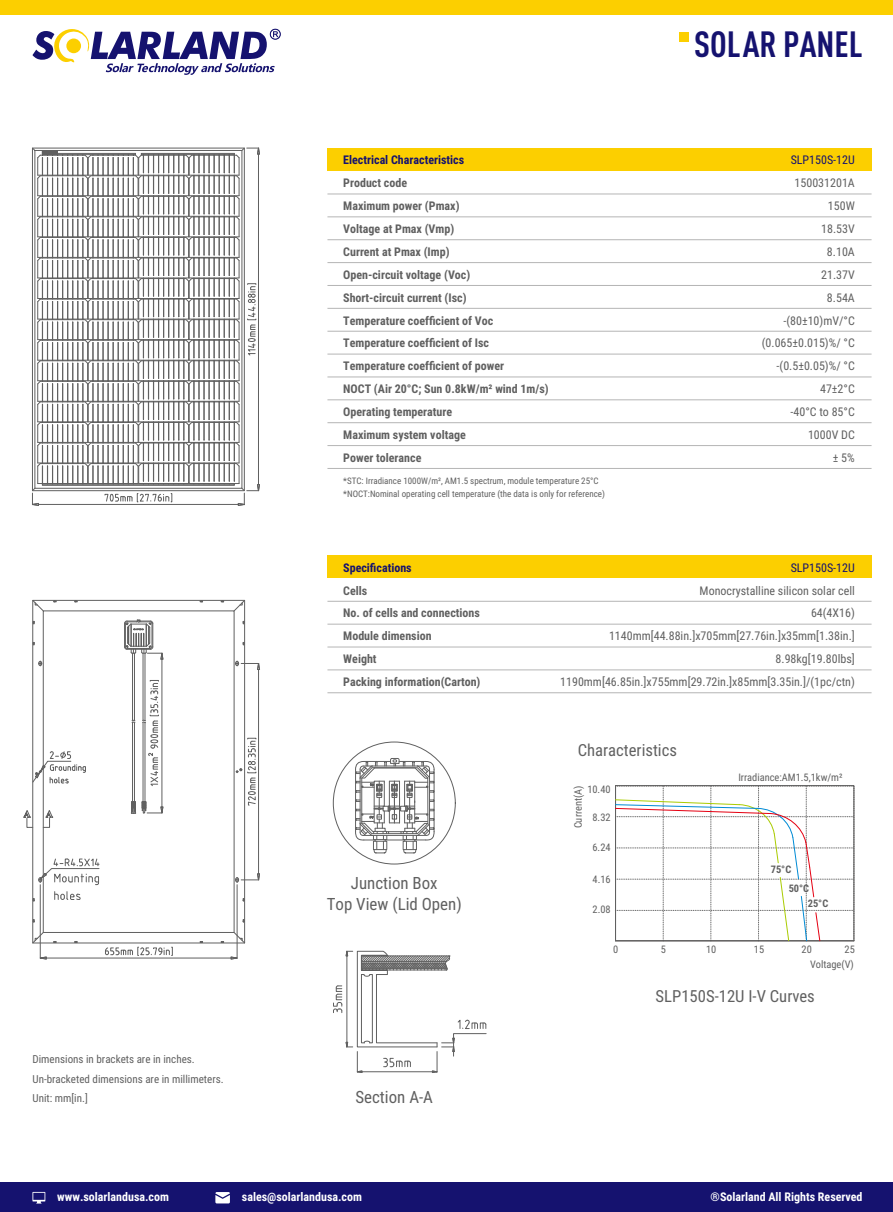
<style>
.page{position:relative;width:893px;height:1212px;background:#fff}
.page>*{position:absolute;margin:0;border:0;box-sizing:border-box;transform-origin:0 0}
.t1{font:700 36px "DIN Cond";color:#15126f}
.t2{font:16.95px/20.2px "Roboto Condensed";color:#606060;text-align:center}
.t3{font:16.65px "Roboto Condensed";color:#606060}
.t4{font:700 12px/22.8px "Roboto Condensed";color:#606060}
.t5{font:12px/22.8px "Roboto Condensed";color:#606060;text-align:right}
.t6{font:700 12px "Roboto Condensed";color:#fff}
.t7{font:700 12px "Roboto Condensed";color:#15126f}
.t8{font:12px "Roboto Condensed";color:#15126f}
.t9{font:11.1px/19.2px "Roboto Condensed";color:#606060}
.t10{font:10.35px "Roboto Condensed";color:#606060}
.t11{font:700 10.35px/18.9px "Roboto Condensed";color:#606060}
.t12{font:9px/13.5px "Roboto Condensed";color:#606060}
</style>
<div class="page">
<div style="left:0;top:1182px;width:893px;height:30px;background:#15126f"></div>
<svg style="left:32px;top:1192px;width:13px;height:11px"></svg>
<svg style="left:215px;top:1192px;width:15px;height:11px"></svg>
<div style="left:327px;top:148px;width:545px;height:23px;background:#fccf00"></div>
<hr style="left:327px;top:194px;width:544px;height:1px;background:#b5b5b5">
<hr style="left:327px;top:217px;width:544px;height:1px;background:#b5b5b5">
<hr style="left:327px;top:239px;width:544px;height:1px;background:#b5b5b5">
<hr style="left:327px;top:262px;width:544px;height:1px;background:#b5b5b5">
<hr style="left:327px;top:285px;width:544px;height:1px;background:#b5b5b5">
<hr style="left:327px;top:308px;width:544px;height:1px;background:#b5b5b5">
<hr style="left:327px;top:331px;width:544px;height:1px;background:#b5b5b5">
<hr style="left:327px;top:354px;width:544px;height:1px;background:#b5b5b5">
<hr style="left:327px;top:377px;width:544px;height:1px;background:#b5b5b5">
<hr style="left:327px;top:400px;width:544px;height:1px;background:#b5b5b5">
<hr style="left:327px;top:422px;width:544px;height:1px;background:#b5b5b5">
<hr style="left:327px;top:445px;width:544px;height:1px;background:#b5b5b5">
<hr style="left:327px;top:468px;width:544px;height:1px;background:#b5b5b5">
<div style="left:327px;top:555px;width:545px;height:23px;background:#fccf00"></div>
<hr style="left:327px;top:601px;width:544px;height:1px;background:#b5b5b5">
<hr style="left:327px;top:624px;width:544px;height:1px;background:#b5b5b5">
<hr style="left:327px;top:647px;width:544px;height:1px;background:#b5b5b5">
<hr style="left:327px;top:670px;width:544px;height:1px;background:#b5b5b5">
<hr style="left:327px;top:692px;width:544px;height:1px;background:#b5b5b5">
<svg style="left:32px;top:28px;width:249px;height:47px"></svg>
<div style="left:0;top:0;width:893px;height:15px;background:#fccf00"></div>
<div style="left:679px;top:32px;width:9px;height:9px;background:#fccf00"></div>
<svg style="left:355px;top:758px;width:80px;height:95px"></svg>
<svg style="left:333px;top:950px;width:154px;height:123px"></svg>
<svg style="left:32px;top:147px;width:228px;height:359px"></svg>
<svg style="left:131px;top:801px;width:5px;height:13px"></svg>
<hr style="left:145px;top:653px;width:1px;height:68px;background:#606060">
<hr style="left:143px;top:653px;width:1px;height:67px;background:#606060">
<hr style="left:132px;top:653px;width:1px;height:67px;background:#606060">
<hr style="left:134px;top:653px;width:1px;height:68px;background:#606060">
<hr style="left:134px;top:723px;width:1px;height:79px;background:#606060">
<hr style="left:132px;top:722px;width:1px;height:80px;background:#606060">
<hr style="left:145px;top:722px;width:1px;height:80px;background:#606060">
<hr style="left:143px;top:722px;width:1px;height:80px;background:#606060">
<div style="left:33px;top:600px;width:212px;height:343px;border:1px solid #606060"></div>
<div style="left:43px;top:611px;width:191px;height:322px;border:1px solid #606060"></div>
<svg style="left:233px;top:600px;width:12px;height:11px"></svg>
<svg style="left:38px;top:661px;width:5px;height:5px"></svg>
<svg style="left:32px;top:751px;width:54px;height:33px"></svg>
<svg style="left:54px;top:891px;width:27px;height:9px"></svg>
<svg style="left:38px;top:858px;width:61px;height:27px"></svg>
<hr style="left:40px;top:885px;width:1px;height:73px;background:#606060">
<hr style="left:237px;top:885px;width:1px;height:73px;background:#606060">
<hr style="left:46px;top:958px;width:185px;height:1px;background:#606060">
<svg style="left:39px;top:956px;width:8px;height:3px"></svg>
<svg style="left:231px;top:956px;width:7px;height:3px"></svg>
<svg style="left:105px;top:947px;width:68px;height:9px"></svg>
<hr style="left:258px;top:669px;width:1px;height:205px;background:#606060">
<svg style="left:235px;top:873px;width:25px;height:10px"></svg>
<svg style="left:235px;top:661px;width:25px;height:9px"></svg>
<svg style="left:236px;top:738px;width:20px;height:67px"></svg>
<svg style="left:23px;top:810px;width:10px;height:18px"></svg>
<svg style="left:43px;top:810px;width:10px;height:18px"></svg>
<hr style="left:162px;top:659px;width:1px;height:148px;background:#606060">
<svg style="left:124px;top:619px;width:39px;height:41px"></svg>
<svg style="left:142px;top:801px;width:21px;height:13px"></svg>
<svg style="left:142px;top:680px;width:17px;height:106px"></svg>
<svg style="left:32px;top:600px;width:12px;height:11px"></svg>
<svg style="left:32px;top:932px;width:12px;height:11px"></svg>
<svg style="left:233px;top:932px;width:12px;height:11px"></svg>
<svg style="left:615px;top:785px;width:239px;height:157px"></svg>
<h1 class="t1" style="left:694px;top:23px;width:170px">SOLAR PANEL</h1>
<p class="t7" style="left:343px;top:152px;width:122px">Electrical Characteristics</p>
<p class="t8" style="left:791px;top:152px;width:66px">SLP150S-12U</p>
<p class="t4" style="left:343px;top:171px;width:207px">Product code<br>Maximum power (Pmax)<br>Voltage at Pmax (Vmp)<br>Current at Pmax (Imp)<br>Open-circuit voltage (Voc)<br>Short-circuit current (Isc)<br>Temperature coefficient of Voc<br>Temperature coefficient of Isc<br>Temperature coefficient of power<br>NOCT (Air 20°C; Sun 0.8kW/m² wind 1m/s)<br>Operating temperature<br>Maximum system voltage<br>Power tolerance</p>
<p class="t5" style="left:795px;top:171px;width:62px">150031201A<br>150W<br>18.53V<br>8.10A<br>21.37V<br>8.54A</p>
<p class="t5" style="left:762px;top:308px;width:95px">-(80±10)mV/°C (0.065±0.015)%/ °C -(0.5±0.05)%/ °C<br>47±2°C<br>-40°C to 85°C<br>1000V DC<br>± 5%</p>
<p class="t12" style="left:343px;top:473px;width:263px">*STC: Irradiance 1000W/m², AM1.5 spectrum, module temperature 25°C *NOCT:Nominal operating cell temperature (the data is only for reference)</p>
<p class="t7" style="left:343px;top:559px;width:70px">Specifications</p>
<p class="t8" style="left:791px;top:559px;width:66px">SLP150S-12U</p>
<p class="t4" style="left:343px;top:578px;width:139px">Cells<br>No. of cells and connections<br>Module dimension<br>Weight<br>Packing information(Carton)</p>
<p class="t5" style="left:560px;top:578px;width:296px">Monocrystalline silicon solar cell<br>64(4X16)<br>1140mm[44.88in.]x705mm[27.76in.]x35mm[1.38in.] 8.98kg[19.80lbs] 1190mm[46.85in.]x755mm[29.72in.]x85mm[3.35in.]/(1pc/ctn)</p>
<p class="t9" style="left:32px;top:1049px;width:193px">Dimensions in brackets are in inches.<br>Un-bracketed dimensions are in millimeters.<br>Unit: mm[in.]</p>
<h2 class="t2" style="left:327px;top:872px;width:136px">Junction Box<br>Top View (Lid Open)</h2>
<h2 class="t2" style="left:355px;top:1086px;width:79px">Section A-A</h2>
<h3 class="t3" style="left:578px;top:739px;width:101px">Characteristics</h3>
<p class="t10" style="left:587px;top:782px;width:25px">10.40</p>
<p class="t10" style="left:571px;top:828px;width:44px;rotate:-90deg">Current(A)</p>
<p class="t10" style="left:592px;top:810px;width:20px">8.32</p>
<p class="t10" style="left:592px;top:840px;width:20px">6.24</p>
<p class="t10" style="left:592px;top:872px;width:20px">4.16</p>
<p class="t10" style="left:592px;top:902px;width:20px">2.08</p>
<p class="t10" style="left:738px;top:770px;width:106px">Irradiance:AM1.5,1kw/m²</p>
<p class="t11" style="left:789px;top:859px;width:22px;text-indent:-18px">75°C<br>50°C</p>
<p class="t11" style="left:808px;top:893px;width:22px">25°C</p>
<p class="t10" style="left:613px;top:942px;width:7px">0</p>
<p class="t10" style="left:661px;top:942px;width:7px">5</p>
<p class="t10" style="left:706px;top:942px;width:12px">10</p>
<p class="t10" style="left:754px;top:942px;width:12px">15</p>
<p class="t10" style="left:801px;top:942px;width:12px">20</p>
<p class="t10" style="left:844px;top:942px;width:12px">25</p>
<p class="t10" style="left:810px;top:957px;width:45px">Voltage(V)</p>
<h3 class="t3" style="left:656px;top:984px;width:161px">SLP150S-12U I-V Curves</h3>
<p class="t6" style="left:57px;top:1188px;width:113px">www.solarlandusa.com</p>
<p class="t6" style="left:242px;top:1188px;width:122px">sales@solarlandusa.com</p>
<p class="t6" style="left:711px;top:1188px;width:153px">®Solarland All Rights Reserved</p>
</div>
